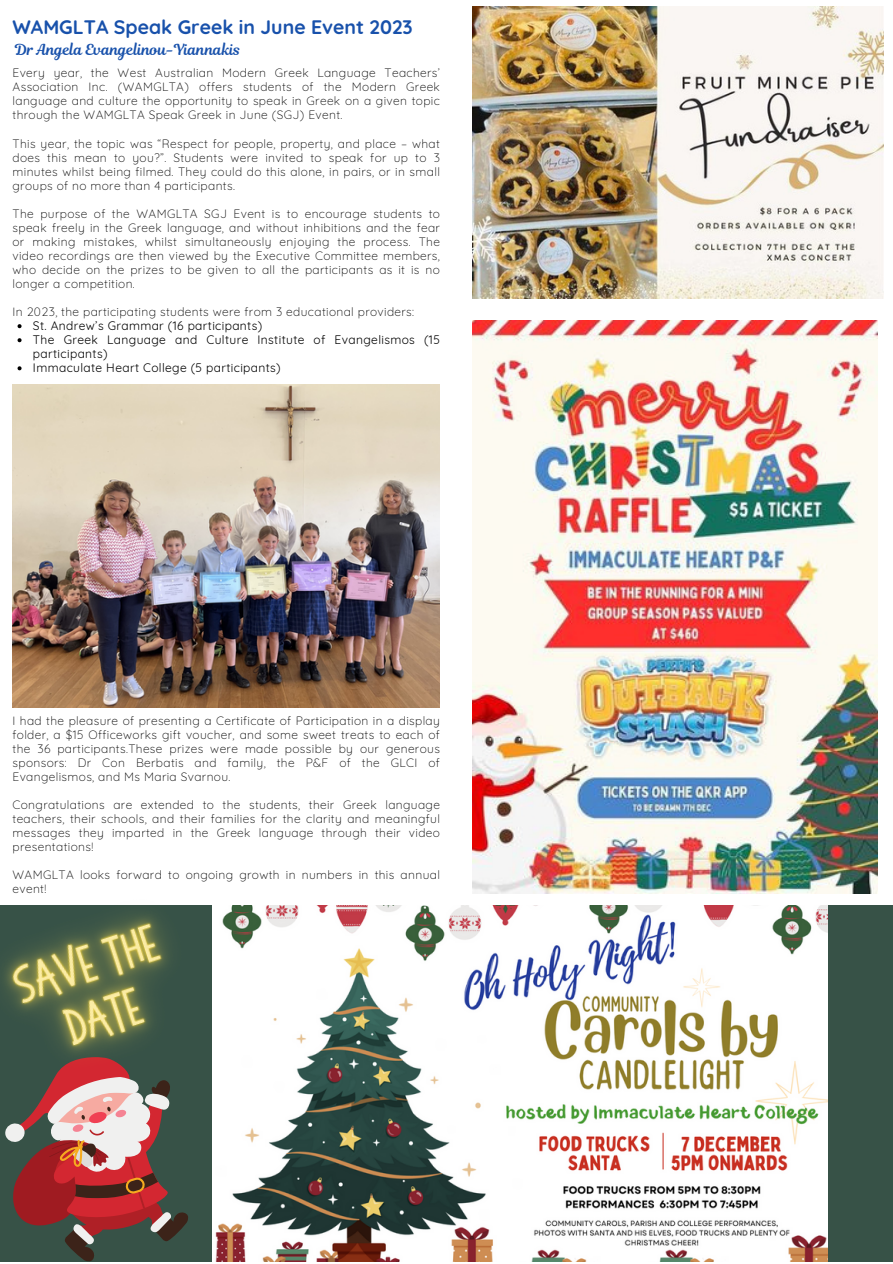
<style>
.page{position:relative;width:893px;height:1264px;background:#fff}
.page>*{position:absolute;margin:0;border:0;box-sizing:border-box;transform-origin:0 0}
.t1{font:700 19.5px "Quicksand";color:#1851ab}
.t2{font:15px "RTL Romman Regular";color:#1851ab}
.t3{font:300 12px/14.1px "Quicksand";letter-spacing:.03em;color:#000;text-align:justify}
.t4{font:12px/14.1px "Quicksand";letter-spacing:.03em;color:#000}
</style>
<div class="page">
<img style="left:13px;top:385px;width:427px;height:322px">
<div style="left:0;top:905px;width:892px;height:356px;background:#375247"></div>
<img style="left:212px;top:905px;width:615px;height:356px">
<img style="left:473px;top:7px;width:410px;height:291px">
<img style="left:473px;top:320px;width:404px;height:573px">
<svg style="left:13px;top:1158px;width:175px;height:103px"></svg>
<svg style="left:18px;top:324px;width:4px;height:4px"></svg>
<svg style="left:18px;top:338px;width:4px;height:4px"></svg>
<svg style="left:18px;top:366px;width:4px;height:4px"></svg>
<img style="left:3px;top:905px;width:269px;height:253px">
<p class="t1" style="left:13px;top:15px;width:401px">WAMGLTA Speak Greek in June Event 2023</p>
<p class="t2" style="left:15px;top:39px;width:227px">Dr Angela Evangelinou-Yiannakis</p>
<p class="t3" style="left:13px;top:66px;width:429px">Every year, the West Australian Modern Greek Language Teachers’ Association Inc. (WAMGLTA) offers students of the Modern Greek language and culture the opportunity to speak in Greek on a given topic through the WAMGLTA Speak Greek in June (SGJ) Event.</p>
<p class="t3" style="left:13px;top:136px;width:429px">This year, the topic was “Respect for people, property, and place – what does this mean to you?”. Students were invited to speak for up to 3 minutes whilst being filmed. They could do this alone, in pairs, or in small groups of no more than 4 participants.</p>
<p class="t3" style="left:13px;top:206px;width:429px">The purpose of the WAMGLTA SGJ Event is to encourage students to speak freely in the Greek language, and without inhibitions and the fear or making mistakes, whilst simultaneously enjoying the process. The video recordings are then viewed by the Executive Committee members, who decide on the prizes to be given to all the participants as it is no longer a competition.</p>
<p class="t3" style="left:13px;top:304px;width:403px">In 2023, the participating students were from 3 educational providers:</p>
<p class="t4" style="left:33px;top:318px;width:231px">St. Andrew’s Grammar (16 participants)</p>
<p class="t4" style="left:33px;top:333px;width:408px">The Greek Language and Culture Institute of Evangelismos (15 participants)</p>
<p class="t4" style="left:33px;top:361px;width:249px">Immaculate Heart College (5 participants)</p>
<p class="t3" style="left:13px;top:713px;width:429px">I had the pleasure of presenting a Certificate of Participation in a display folder, a $15 Officeworks gift voucher, and some sweet treats to each of the 36 participants.These prizes were made possible by our generous sponsors: Dr Con Berbatis and family, the P&amp;F of the GLCI of Evangelismos, and Ms Maria Svarnou.</p>
<p class="t3" style="left:13px;top:797px;width:429px">Congratulations are extended to the students, their Greek language teachers, their schools, and their families for the clarity and meaningful messages they imparted in the Greek language through their video presentations!</p>
<p class="t3" style="left:13px;top:867px;width:429px">WAMGLTA looks forward to ongoing growth in numbers in this annual event!</p>
</div>
